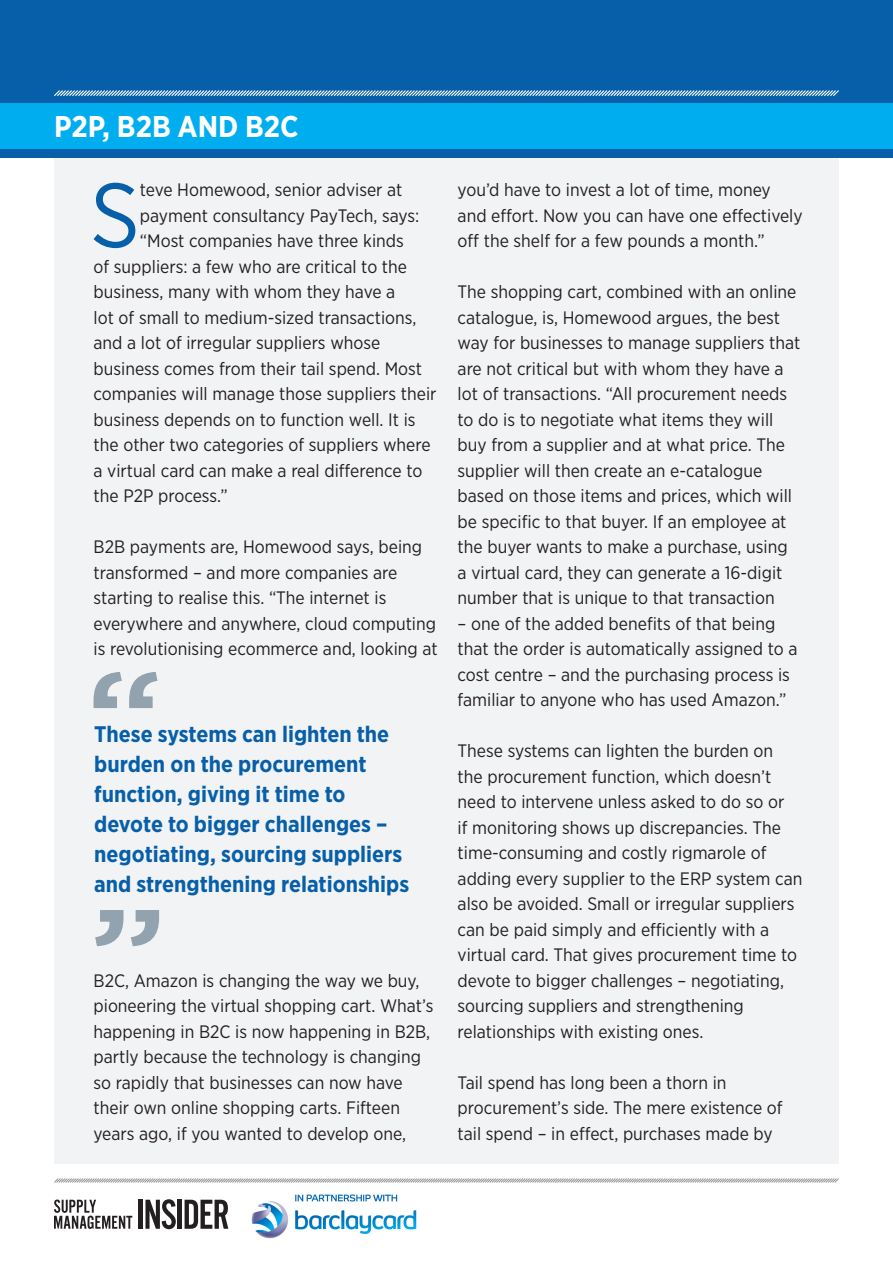
<style>
.page{position:relative;width:893px;height:1263px;background:#fff}
.page>*{position:absolute;margin:0;border:0;box-sizing:border-box;transform-origin:0 0}
.t1{font:90.9px "Gotham Narrow";color:#075fa9}
.t2{font:700 30px "Gotham Narrow";color:#fff}
.t3{font:700 22.5px/30px "Gotham Narrow";color:#075fa9}
.t4{font:18px/25.5px "Gotham Narrow";color:#231f20}
</style>
<div class="page">
<div style="left:54px;top:156px;width:785px;height:992px;background:#f2f3f4"></div>
<div style="left:0;top:0;width:893px;height:158px;background:#075fa9"></div>
<div style="left:0;top:103px;width:893px;height:46px;background:#00aeef"></div>
<svg style="left:54px;top:90px;width:785px;height:6px;background:#77a7cf"></svg>
<svg style="left:54px;top:1178px;width:785px;height:5px;background:#c9cacc"></svg>
<div style="left:54px;top:200px;width:785px;height:964px;background:#f2f3f4"></div>
<svg style="left:95px;top:910px;width:64px;height:36px"></svg>
<svg style="left:94px;top:672px;width:63px;height:36px"></svg>
<svg style="left:54px;top:1199px;width:78px;height:30px"></svg>
<hr style="left:139px;top:1200px;width:4px;height:29px;background:#231f20">
<svg style="left:145px;top:1199px;width:31px;height:30px"></svg>
<hr style="left:178px;top:1200px;width:4px;height:29px;background:#231f20">
<svg style="left:185px;top:1200px;width:43px;height:29px"></svg>
<img style="left:251px;top:1194px;width:166px;height:45px">
<p class="t2" style="left:54px;top:107px;width:246px">P2P, B2B AND B2C</p>
<p class="t1" style="left:90px;top:159px;width:51px">S</p>
<p class="t4" style="left:140px;top:177px;width:264px">teve Homewood, senior adviser at</p>
<p class="t4" style="left:140px;top:202px;width:281px">payment consultancy PayTech, says:</p>
<p class="t4" style="left:140px;top:228px;width:265px">“Most companies have three kinds</p>
<p class="t4" style="left:94px;top:253px;width:315px">of suppliers: a few who are critical to the</p>
<p class="t4" style="left:94px;top:279px;width:303px">business, many with whom they have a</p>
<p class="t4" style="left:94px;top:304px;width:325px">lot of small to medium-sized transactions,</p>
<p class="t4" style="left:94px;top:330px;width:288px">and a lot of irregular suppliers whose</p>
<p class="t4" style="left:94px;top:355px;width:330px">business comes from their tail spend. Most</p>
<p class="t4" style="left:94px;top:381px;width:344px">companies will manage those suppliers their</p>
<p class="t4" style="left:94px;top:406px;width:324px">business depends on to function well. It is</p>
<p class="t4" style="left:94px;top:432px;width:339px">the other two categories of suppliers where</p>
<p class="t4" style="left:94px;top:457px;width:330px">a virtual card can make a real difference to</p>
<p class="t4" style="left:94px;top:483px;width:136px">the P2P process.”</p>
<p class="t4" style="left:94px;top:534px;width:346px">B2B payments are, Homewood says, being transformed – and more companies are starting to realise this. “The internet is everywhere and anywhere, cloud computing is revolutionising ecommerce and, looking at</p>
<p class="t3" style="left:94px;top:718px;width:317px">These systems can lighten the burden on the procurement function, giving it time to devote to bigger challenges – negotiating, sourcing suppliers and strengthening relationships</p>
<p class="t4" style="left:94px;top:967px;width:341px">B2C, Amazon is changing the way we buy, pioneering the virtual shopping cart. What’s happening in B2C is now happening in B2B, partly because the technology is changing so rapidly that businesses can now have their own online shopping carts. Fifteen years ago, if you wanted to develop one,</p>
<p class="t4" style="left:458px;top:177px;width:347px">you’d have to invest a lot of time, money and effort. Now you can have one effectively off the shelf for a few pounds a month.”</p>
<p class="t4" style="left:458px;top:279px;width:344px">The shopping cart, combined with an online catalogue, is, Homewood argues, the best way for businesses to manage suppliers that are not critical but with whom they have a lot of transactions. “All procurement needs to do is to negotiate what items they will buy from a supplier and at what price. The supplier will then create an e-catalogue based on those items and prices, which will be specific to that buyer. If an employee at the buyer wants to make a purchase, using a virtual card, they can generate a 16-digit number that is unique to that transaction</p>
<p class="t4" style="left:458px;top:610px;width:341px">– one of the added benefits of that being that the order is automatically assigned to a cost centre – and the purchasing process is familiar to anyone who has used Amazon.”</p>
<p class="t4" style="left:458px;top:738px;width:346px">These systems can lighten the burden on the procurement function, which doesn’t need to intervene unless asked to do so or<br>if monitoring shows up discrepancies. The time-consuming and costly rigmarole of adding every supplier to the ERP system can also be avoided. Small or irregular suppliers can be paid simply and efficiently with a virtual card. That gives procurement time to devote to bigger challenges – negotiating, sourcing suppliers and strengthening relationships with existing ones.</p>
<p class="t4" style="left:458px;top:1069px;width:327px">Tail spend has long been a thorn in procurement’s side. The mere existence of tail spend – in effect, purchases made by</p>
</div>
